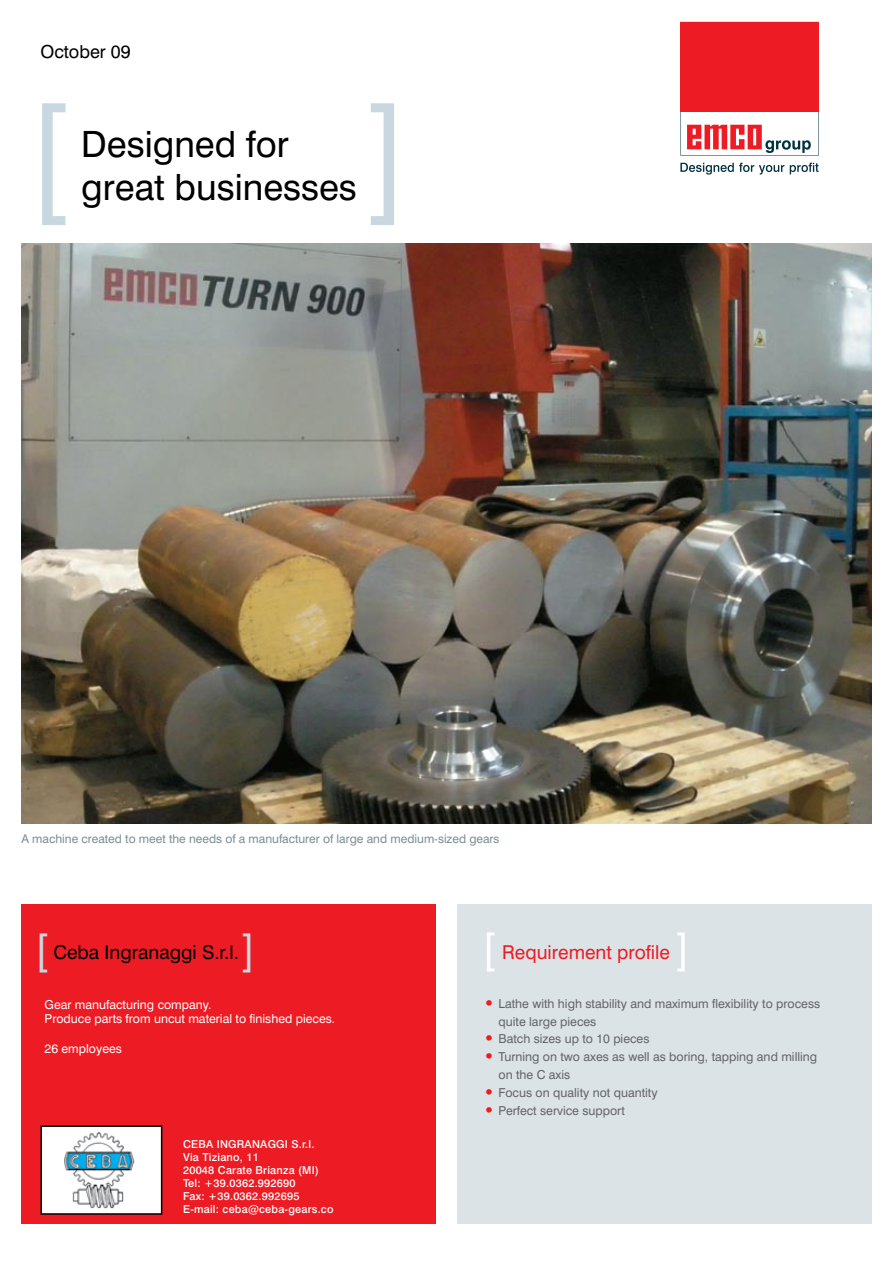
<style>
.page{position:relative;width:893px;height:1263px;background:#fff}
.page>*{position:absolute;margin:0;border:0;box-sizing:border-box;transform-origin:0 0}
.t1{font:132.6px "Swiss 721 BT";color:#c9d8e0;scale:.9 1}
.t2{font:36.3px "Swiss 721 BT";color:#000}
.t3{font:19.2px "Swiss 721 BT";color:#000}
.t4{font:19.2px "Swiss 721 BT";color:#ed1c24}
.t5{font:18px "Swiss 721 BT";color:#000}
.t6{font:12.3px/17.9px "Swiss 721 BT";color:#636467}
.t7{font:12.3px/14.9px "Swiss 721 BT";color:#fff}
.t8{font:12px "Swiss 721 BT";color:#7b8d96}
.t9{font:500 10.95px/13px "Swiss 721 BT";letter-spacing:.02em;color:#fff}
.s1{font-size:42.45px;color:#c9d8e0}
.s2{font-size:42.45px;color:#fff}
.s3{font-weight:800;font-size:19.2px;color:#ed1c24}
</style>
<div class="page">
<img style="left:21px;top:243px;width:851px;height:581px">
<div style="left:21px;top:904px;width:415px;height:319px;background:#ed1c24"></div>
<div style="left:457px;top:904px;width:415px;height:319px;background:#dce3e7"></div>
<svg style="left:680px;top:163px;width:104px;height:12px"></svg>
<svg style="left:790px;top:163px;width:28px;height:11px"></svg>
<svg style="left:680px;top:22px;width:139px;height:134px"></svg>
<svg style="left:43px;top:1128px;width:116px;height:84px;background:#e3eaec"></svg>
<img style="left:64px;top:1132px;width:34px;height:44px">
<div style="left:40px;top:1125px;width:122px;height:90px;border:2px solid #000"></div>
<h3 class="t5" style="left:40px;top:41px;width:92px">October 09</h3>
<h1 class="t1" style="left:28px;top:71px;width:48px">[</h1>
<h2 class="t2" style="left:81px;top:122px;width:209px">Designed for</h2>
<h2 class="t2" style="left:81px;top:165px;width:277px">great businesses</h2>
<p class="t8" style="left:21px;top:831px;width:480px">A machine created to meet the needs of a manufacturer of large and medium-sized gears</p>
<h3 class="t3" style="left:35px;top:941px;width:205px"><span class="s1">[</span> Ceba Ingranaggi S.r.l.</h3>
<p class="t7" style="left:45px;top:997px;width:292px">Gear manufacturing company.<br>Produce parts from uncut material to finished pieces.</p>
<p class="t7" style="left:45px;top:1041px;width:79px">26 employees</p>
<p class="t9" style="left:183px;top:1137px;width:152px">CEBA INGRANAGGI S.r.l.<br>Via Tiziano, 11<br>20048 Carate Brianza (MI)<br>Tel: +39.0362.992690<br>Fax: +39.0362.992695<br>E-mail: ceba@ceba-gears.co</p>
<h3 class="t4" style="left:482px;top:941px;width:189px"><span class="s2">[</span> Requirement profile</h3>
<p class="t6" style="left:499px;top:994px;width:323px;text-indent:-15px"><span class="s3">•</span> Lathe with high stability and maximum flexibility to process quite large pieces</p>
<p class="t6" style="left:484px;top:1030px;width:167px"><span class="s3">•</span> Batch sizes up to 10 pieces</p>
<p class="t6" style="left:499px;top:1048px;width:320px;text-indent:-15px"><span class="s3">•</span> Turning on two axes as well as boring, tapping and milling on the C axis</p>
<p class="t6" style="left:484px;top:1083px;width:176px"><span class="s3">•</span> Focus on quality not quantity</p>
<p class="t6" style="left:484px;top:1101px;width:143px"><span class="s3">•</span> Perfect service support</p>
</div>
